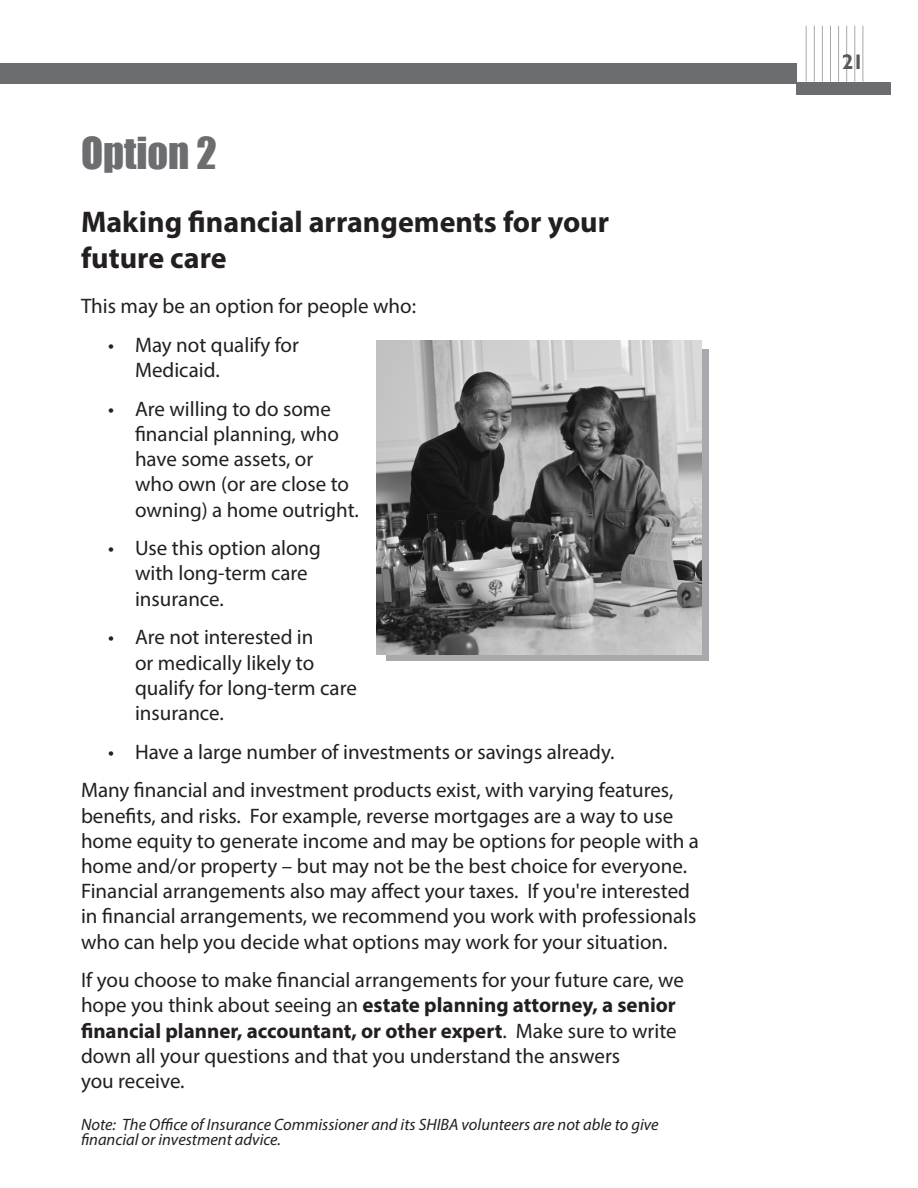
<style>
.page{position:relative;width:918px;height:1188px;background:#fff}
.page>*{position:absolute;margin:0;border:0;box-sizing:border-box;transform-origin:0 0}
.t1{font:40.5px "Impact";color:#6c6d70}
.t2{font:700 30px/36px "Myriad Pro";color:#231f20}
.t3{font:21px/25.2px "Myriad Pro";color:#231f20}
.t4{font:700 21px "Gill Sans";color:#57585a}
.t5{font:italic 16.5px/15px "Myriad Pro";color:#231f20}
.s1{font-weight:700}
</style>
<div class="page">
<hr style="left:838px;top:26px;width:1px;height:56px;background:#a8a9ad">
<hr style="left:822px;top:26px;width:1px;height:55px;background:#a8a9ad">
<hr style="left:806px;top:26px;width:1px;height:55px;background:#a8a9ad">
<hr style="left:854px;top:26px;width:1px;height:56px;background:#a8a9ad">
<hr style="left:863px;top:26px;width:1px;height:56px;background:#a8a9ad">
<hr style="left:846px;top:26px;width:1px;height:56px;background:#a8a9ad">
<hr style="left:830px;top:26px;width:1px;height:56px;background:#a8a9ad">
<hr style="left:814px;top:26px;width:1px;height:56px;background:#a8a9ad">
<div style="left:797px;top:83px;width:94px;height:12px;background:#6c6d70"></div>
<div style="left:0;top:64px;width:796px;height:20px;background:#6c6d70"></div>
<div style="left:387px;top:349px;width:322px;height:312px;background:#a8a9ad"></div>
<img style="left:377px;top:340px;width:325px;height:315px">
<p class="t1" style="left:81px;top:121px;width:137px">Option 2</p>
<p class="t2" style="left:81px;top:203px;width:530px">Making financial arrangements for your future care</p>
<p class="t3" style="left:81px;top:293px;width:337px">This may be an option for people who:</p>
<p class="t3" style="left:135px;top:332px;width:166px;text-indent:-27px">• May not qualify for<br>Medicaid.</p>
<p class="t3" style="left:135px;top:396px;width:225px;text-indent:-27px">• Are willing to do some financial planning, who have some assets, or<br>who own (or are close to owning) a home outright.</p>
<p class="t3" style="left:135px;top:535px;width:188px;text-indent:-27px">• Use this option along with long-term care insurance.</p>
<p class="t3" style="left:135px;top:624px;width:223px;text-indent:-27px">• Are not interested in<br>or medically likely to qualify for long-term care insurance.</p>
<p class="t3" style="left:108px;top:739px;width:508px">• Have a large number of investments or savings already.</p>
<p class="t3" style="left:81px;top:777px;width:619px">Many financial and investment products exist, with varying features, benefits, and risks. For example, reverse mortgages are a way to use home equity to generate income and may be options for people with a home and/or property – but may not be the best choice for everyone.<br>Financial arrangements also may affect your taxes. If you're interested in financial arrangements, we recommend you work with professionals who can help you decide what options may work for your situation.</p>
<p class="t3" style="left:81px;top:967px;width:604px">If you choose to make financial arrangements for your future care, we hope you think about seeing an <span class="s1">estate planning attorney, a senior financial planner, accountant, or other expert</span>. Make sure to write down all your questions and that you understand the answers<br>you receive.</p>
<p class="t5" style="left:81px;top:1117px;width:579px">Note: The Office of Insurance Commissioner and its SHIBA volunteers are not able to give financial or investment advice.</p>
<p class="t4" style="left:842px;top:49px;width:24px">21</p>
</div>
